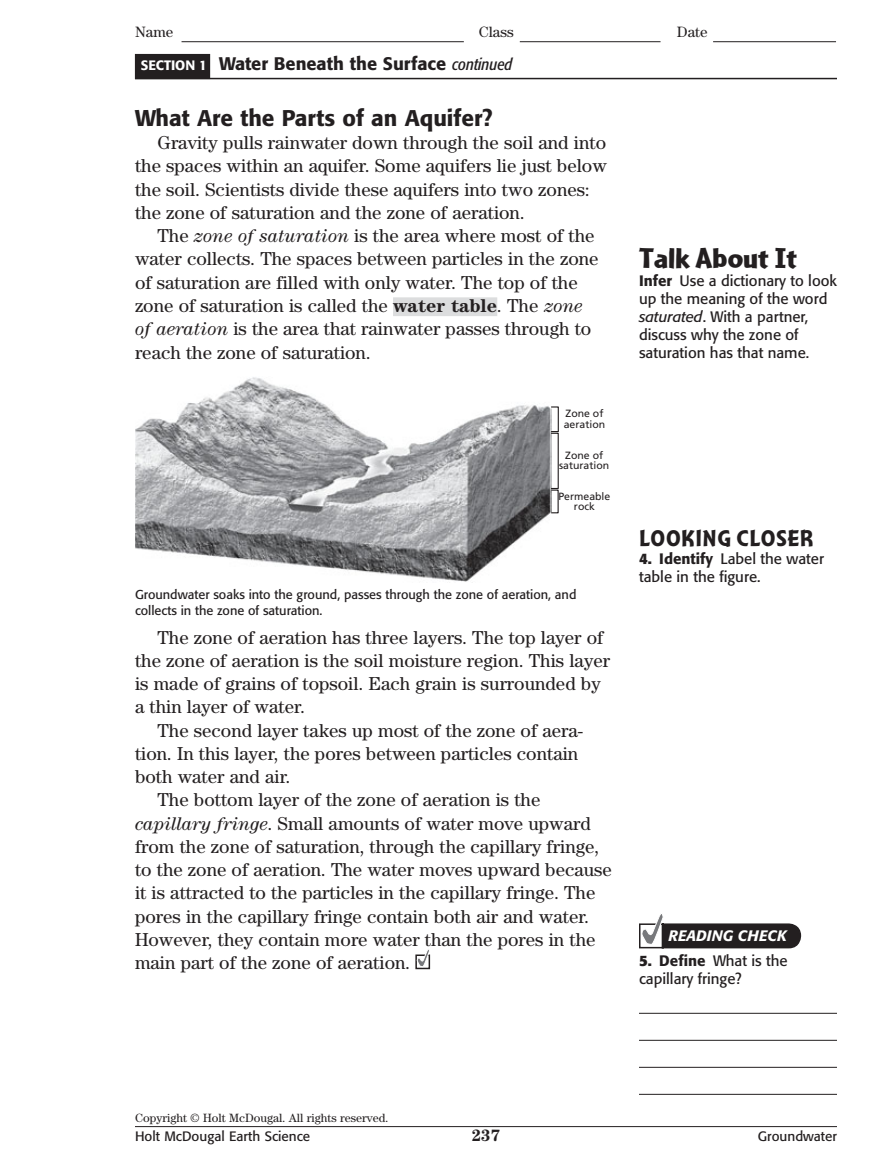
<style>
.page{position:relative;width:891px;height:1175px;background:#fff}
.page>*{position:absolute;margin:0;border:0;box-sizing:border-box;transform-origin:0 0}
.t1{font:30px "HSS Cafeteria OTF Blk";color:#231f20;scale:1.25 1}
.t2{font:24px "Montara Bold Gothic";letter-spacing:.02em;color:#231f20}
.t3{font:500 22.5px "Formata";color:#231f20}
.t4{font:18.75px/23.2px "Century Std";color:#231f20}
.t5{font:500 18px "Formata";color:#231f20}
.t6{font:700 16.5px "Century Std";color:#231f20}
.t7{font:15px/18px "Formata";color:#231f20}
.t8{font:15px "Century Std";color:#231f20}
.t9{font:italic 500 15px "Formata";letter-spacing:.01em;color:#fff}
.t10{font:13.5px "Formata";color:#231f20}
.t11{font:12.75px/15px "Formata";color:#231f20}
.t12{font:12px "Century Std";color:#231f20}
.t13{font:10.5px/10.5px "Frutiger LT Std";color:#231f20;text-align:center}
.s1{font-size:13.5px;color:#fff}
.s2{font-weight:400;font-style:italic;font-stretch:condensed;font-size:16.5px}
.s3{font-style:italic}
.s4{font-weight:700}
.s5{font-weight:500}
</style>
<div class="page">
<hr style="left:135px;top:1126px;width:702px;height:1px;background:#231f20">
<hr style="left:182px;top:41px;width:282px;height:1px;background:#231f20">
<hr style="left:520px;top:41px;width:141px;height:1px;background:#231f20">
<hr style="left:713px;top:41px;width:123px;height:1px;background:#231f20">
<hr style="left:135px;top:78px;width:702px;height:1px;background:#231f20">
<div style="left:135px;top:54px;width:75px;height:25px;background:#231f20"></div>
<div style="left:393px;top:297px;width:104px;height:19px;background:#dcddde"></div>
<img style="left:135px;top:377px;width:415px;height:205px">
<svg style="left:550px;top:406px;width:9px;height:108px"></svg>
<div style="left:415px;top:954px;width:15px;height:15px;border:2px solid #231f20"></div>
<svg style="left:416px;top:949px;width:14px;height:18px"></svg>
<hr style="left:639px;top:1012px;width:198px;height:1px;background:#231f20">
<hr style="left:639px;top:1040px;width:198px;height:1px;background:#231f20">
<hr style="left:639px;top:1066px;width:198px;height:1px;background:#231f20">
<hr style="left:639px;top:1094px;width:198px;height:1px;background:#231f20">
<svg style="left:639px;top:914px;width:163px;height:35px"></svg>
<p class="t8" style="left:135px;top:27px;width:40px">Name</p>
<p class="t8" style="left:479px;top:27px;width:37px">Class</p>
<p class="t8" style="left:677px;top:27px;width:32px">Date</p>
<p class="t5" style="left:141px;top:55px;width:373px"><span class="s1">SECTION 1</span> Water Beneath the Surface <span class="s2">continued</span></p>
<p class="t3" style="left:135px;top:108px;width:359px">What Are the Parts of an Aquifer?</p>
<p class="t4" style="left:135px;top:133px;width:474px;text-indent:22px">Gravity pulls rainwater down through the soil and into the spaces within an aquifer. Some aquifers lie just below the soil. Scientists divide these aquifers into two zones: the zone of saturation and the zone of aeration.</p>
<p class="t4" style="left:135px;top:226px;width:465px;text-indent:22px">The <span class="s3">zone of saturation</span> is the area where most of the water collects. The spaces between particles in the zone of saturation are filled with only water. The top of the zone of saturation is called the <span class="s4">water table</span>. The <span class="s3">zone of aeration</span> is the area that rainwater passes through to reach the zone of saturation.</p>
<h1 class="t1" style="left:639px;top:248px;width:128px">Talk About It</h1>
<p class="t7" style="left:639px;top:273px;width:199px"><span class="s5">Infer</span> Use a dictionary to look up the meaning of the word <span class="s3">saturated</span>. With a partner, discuss why the zone of saturation has that name.</p>
<p class="t13" style="left:564px;top:408px;width:43px;text-align:left">Zone of aeration</p>
<p class="t13" style="left:559px;top:450px;width:52px">Zone of saturation</p>
<p class="t13" style="left:558px;top:491px;width:53px">Permeable rock</p>
<p class="t11" style="left:135px;top:588px;width:443px">Groundwater soaks into the ground, passes through the zone of aeration, and collects in the zone of saturation.</p>
<p class="t4" style="left:135px;top:627px;width:477px;text-indent:22px">The zone of aeration has three layers. The top layer of the zone of aeration is the soil moisture region. This layer is made of grains of topsoil. Each grain is surrounded by a thin layer of water.</p>
<p class="t4" style="left:158px;top:720px;width:427px">The second layer takes up most of the zone of aera-</p>
<p class="t4" style="left:135px;top:743px;width:445px">tion. In this layer, the pores between particles contain</p>
<p class="t4" style="left:135px;top:766px;width:157px">both water and air.</p>
<p class="t4" style="left:158px;top:790px;width:384px">The bottom layer of the zone of aeration is the</p>
<p class="t4" style="left:135px;top:813px;width:457px"><span class="s3">capillary fringe</span>. Small amounts of water move upward</p>
<p class="t4" style="left:135px;top:836px;width:466px">from the zone of saturation, through the capillary fringe,</p>
<p class="t4" style="left:135px;top:859px;width:479px">to the zone of aeration. The water moves upward because</p>
<p class="t4" style="left:135px;top:883px;width:462px">it is attracted to the particles in the capillary fringe. The</p>
<p class="t4" style="left:135px;top:906px;width:456px">pores in the capillary fringe contain both air and water.</p>
<p class="t4" style="left:135px;top:929px;width:462px">However, they contain more water than the pores in the</p>
<p class="t4" style="left:135px;top:952px;width:277px">main part of the zone of aeration.</p>
<p class="t2" style="left:639px;top:523px;width:176px">LOOKING CLOSER</p>
<p class="t7" style="left:639px;top:551px;width:187px"><span class="s4">4.</span> <span class="s5">Identify</span> Label the water table in the figure.</p>
<p class="t9" style="left:668px;top:928px;width:120px">READING CHECK</p>
<p class="t7" style="left:639px;top:953px;width:150px"><span class="s4">5.</span> <span class="s5">Define</span> What is the capillary fringe?</p>
<p class="t12" style="left:135px;top:1113px;width:255px">Copyright © Holt McDougal. All rights reserved.</p>
<p class="t10" style="left:135px;top:1130px;width:177px">Holt McDougal Earth Science</p>
<p class="t6" style="left:472px;top:1129px;width:30px">237</p>
<p class="t10" style="left:758px;top:1130px;width:81px">Groundwater</p>
</div>
